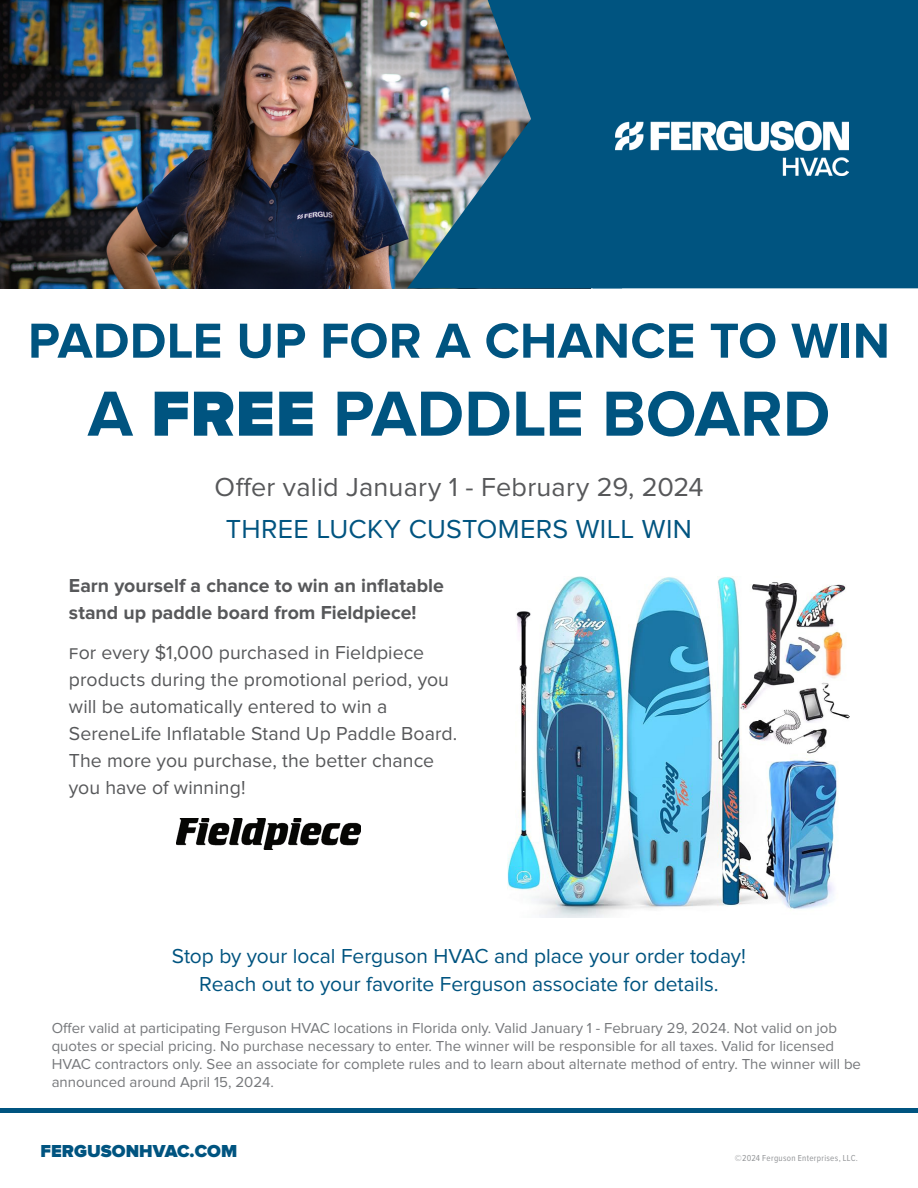
<style>
.page{position:relative;width:918px;height:1188px;background:#fff}
.page>*{position:absolute;margin:0;border:0;box-sizing:border-box;transform-origin:0 0}
.t1{font:700 66px "Proxima Nova";letter-spacing:.005em;color:#005480}
.t2{font:700 51px "Proxima Nova";letter-spacing:.005em;color:#005480}
.t3{font:27px "Proxima Nova";letter-spacing:.005em;color:#57585a}
.t4{font:27px "Proxima Nova";letter-spacing:.01em;color:#005480}
.t5{font:21px "Proxima Nova";letter-spacing:-.005em;color:#005480}
.t6{font:19.5px/27px "Proxima Nova";letter-spacing:.005em;color:#57585a}
.t7{font:700 19.5px/27px "Proxima Nova";color:#57585a}
.t8{font:900 18px "Proxima Nova";color:#005480}
.t9{font:15px/18px "Proxima Nova";color:#76787b}
.t10{font:9px "Proxima Nova A Cond";letter-spacing:.035em;color:#939598}
.s1{font-weight:900}
</style>
<div class="page">
<hr style="left:0;top:1109px;width:918px;height:4px;background:#005480">
<img style="left:0;top:0;width:488px;height:288px">
<img style="left:407px;top:91px;width:81px;height:197px">
<div style="left:488px;top:0;width:430px;height:288px;background:#005480"></div>
<img style="left:616px;top:122px;width:232px;height:54px">
<img style="left:177px;top:818px;width:183px;height:32px">
<img style="left:507px;top:576px;width:342px;height:342px">
<p class="t2" style="left:28px;top:311px;width:863px">PADDLE UP FOR A CHANCE TO WIN</p>
<p class="t1" style="left:88px;top:376px;width:744px">A <span class="s1">FREE</span> PADDLE BOARD</p>
<p class="t3" style="left:215px;top:472px;width:490px">Offer valid January 1 - February 29, 2024</p>
<p class="t4" style="left:226px;top:514px;width:468px">THREE LUCKY CUSTOMERS WILL WIN</p>
<p class="t7" style="left:69px;top:572px;width:377px">Earn yourself a chance to win an inflatable stand up paddle board from Fieldpiece!</p>
<p class="t6" style="left:69px;top:640px;width:390px">For every $1,000 purchased in Fieldpiece products during the promotional period, you will be automatically entered to win a SereneLife Inflatable Stand Up Paddle Board.<br>The more you purchase, the better chance you have of winning!</p>
<p class="t5" style="left:172px;top:944px;width:576px">Stop by your local Ferguson HVAC and place your order today!</p>
<p class="t5" style="left:199px;top:972px;width:521px">Reach out to your favorite Ferguson associate for details.</p>
<p class="t9" style="left:52px;top:1020px;width:811px">Offer valid at participating Ferguson HVAC locations in Florida only. Valid January 1 - February 29, 2024. Not valid on job quotes or special pricing. No purchase necessary to enter. The winner will be responsible for all taxes. Valid for licensed HVAC contractors only. See an associate for complete rules and to learn about alternate method of entry. The winner will be announced around April 15, 2024.</p>
<p class="t8" style="left:40px;top:1140px;width:198px">FERGUSONHVAC.COM</p>
<p class="t10" style="left:735px;top:1153px;width:124px">©2024 Ferguson Enterprises, LLC.</p>
</div>
